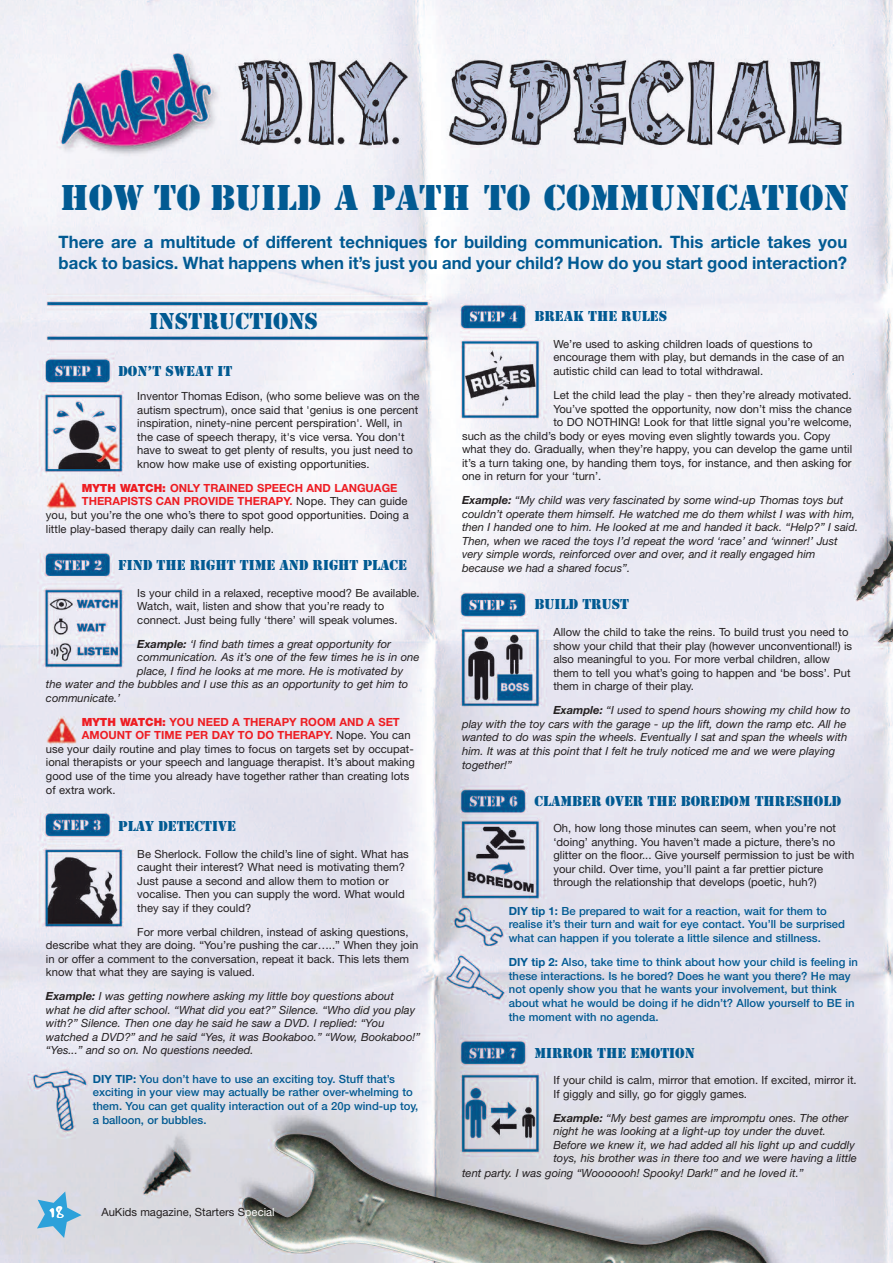
<style>
.page{position:relative;width:893px;height:1263px;background:#fff}
.page>*{position:absolute;margin:0;border:0;box-sizing:border-box;transform-origin:0 0}
.t1{font:37.5px "Stencil";color:#015a92}
.t2{font:24px "Stencil";color:#015a92}
.t3{font:18.6px "Airstream ITC";color:#fff}
.t4{font:700 17.1px/20.5px "Helvetica Neue LT";color:#015a92}
.t5{font:15px "Stencil";color:#015a92}
.t6{font:11.25px/13.5px "Helvetica Neue LT";color:#231f20}
.t7{font:italic 11.25px/13.6px "Helvetica Neue LT";color:#231f20}
.t8{font:500 11.25px/13.6px "Helvetica Neue LT";color:#015a92}
.t9{font:700 11.25px "Helvetica Neue LT";color:#ee1d23}
.s1{font-weight:900}
.s2{font-weight:400;color:#231f20}
.s3{font-weight:700}
.s4{color:#fff}
</style>
<div class="page">
<img style="left:0;top:0;width:893px;height:1263px">
<svg style="left:37px;top:1191px;width:45px;height:47px;background:#91c2de"></svg>
<img style="left:243px;top:1133px;width:528px;height:130px">
<img style="left:856px;top:540px;width:37px;height:60px">
<img style="left:878px;top:626px;width:15px;height:16px">
<h1 class="t1" style="left:60px;top:175px;width:790px">HOW TO BUILD A PATH TO COMMUNICATION</h1>
<h3 class="t4" style="left:59px;top:233px;width:790px">There are a multitude of different techniques for building communication. This article takes you back to basics. What happens when it’s just you and your child? How do you start good interaction?</h3>
<h2 class="t2" style="left:149px;top:306px;width:170px">INSTRUCTIONS</h2>
<h3 class="t5" style="left:118px;top:362px;width:116px">DON’T SWEAT IT</h3>
<p class="t6" style="left:137px;top:390px;width:284px">Inventor Thomas Edison, (who some believe was on the autism spectrum), once said that 'genius is one percent inspiration, ninety-nine percent perspiration'. Well, in the case of speech therapy, it's vice versa. You don't have to sweat to get plenty of results, you just need to know how make use of existing opportunities.</p>
<p class="t9" style="left:82px;top:484px;width:317px"><span class="s1">MYTH WATCH:</span> ONLY TRAINED SPEECH AND LANGUAGE</p>
<p class="t9" style="left:82px;top:497px;width:327px">THERAPISTS CAN PROVIDE THERAPY. <span class="s2">Nope. They can guide</span></p>
<p class="t6" style="left:46px;top:509px;width:364px">you, but you’re the one who’s there to spot good opportunities. Doing a</p>
<p class="t6" style="left:46px;top:523px;width:229px">little play-based therapy daily can really help.</p>
<h3 class="t5" style="left:118px;top:556px;width:290px">FIND THE RIGHT TIME AND RIGHT PLACE</h3>
<p class="t6" style="left:137px;top:587px;width:284px">Is your child in a relaxed, receptive mood? Be available.<br>Watch, wait, listen and show that you’re ready to connect. Just being fully ‘there’ will speak volumes.</p>
<p class="t7" style="left:137px;top:638px;width:255px"><span class="s3">Example:</span> ‘I find bath times a great opportunity for</p>
<p class="t7" style="left:137px;top:651px;width:284px">communication. As it’s one of the few times he is in one</p>
<p class="t7" style="left:137px;top:665px;width:268px">place, I find he looks at me more. He is motivated by</p>
<p class="t7" style="left:46px;top:678px;width:364px">the water and the bubbles and I use this as an opportunity to get him to</p>
<p class="t7" style="left:46px;top:692px;width:76px">communicate.’</p>
<p class="t9" style="left:82px;top:718px;width:320px"><span class="s1">MYTH WATCH:</span> YOU NEED A THERAPY ROOM AND A SET</p>
<p class="t9" style="left:82px;top:731px;width:330px">AMOUNT OF TIME PER DAY TO DO THERAPY. <span class="s2">Nope. You can</span></p>
<p class="t6" style="left:46px;top:743px;width:369px">use your daily routine and play times to focus on targets set by occupat-</p>
<p class="t6" style="left:46px;top:757px;width:370px">ional therapists or your speech and language therapist. It’s about making</p>
<p class="t6" style="left:46px;top:770px;width:365px">good use of the time you already have together rather than creating lots</p>
<p class="t6" style="left:46px;top:784px;width:71px">of extra work.</p>
<h3 class="t5" style="left:118px;top:817px;width:119px">PLAY DETECTIVE</h3>
<p class="t6" style="left:137px;top:848px;width:273px">Be Sherlock. Follow the child’s line of sight. What has caught their interest? What need is motivating them?<br>Just pause a second and allow them to motion or vocalise. Then you can supply the word. What would they say if they could?</p>
<p class="t6" style="left:46px;top:926px;width:374px;text-indent:91px">For more verbal children, instead of asking questions, describe what they are doing. “You’re pushing the car…..” When they join in or offer a comment to the conversation, repeat it back. This lets them know that what they are saying is valued.</p>
<p class="t7" style="left:46px;top:991px;width:376px"><span class="s3">Example:</span> I was getting nowhere asking my little boy questions about what he did after school. “What did you eat?” Silence. “Who did you play with?” Silence. Then one day he said he saw a DVD. I replied: “You watched a DVD?” and he said “Yes, it was Bookaboo.” “Wow, Bookaboo!” “Yes...” and so on. No questions needed.</p>
<p class="t8" style="left:93px;top:1073px;width:327px"><span class="s3">DIY TIP:</span> You don’t have to use an exciting toy. Stuff that’s exciting in your view may actually be rather over-whelming to them. You can get quality interaction out of a 20p wind-up toy, a balloon, or bubbles.</p>
<h3 class="t3" style="left:50px;top:1204px;width:15px">18</h3>
<p class="t6" style="left:101px;top:1206px;width:175px">AuKids magazine, Starters S<span class="s4">pecial</span></p>
<h3 class="t5" style="left:534px;top:307px;width:134px">BREAK THE RULES</h3>
<p class="t6" style="left:553px;top:338px;width:292px">We’re used to asking children loads of questions to encourage them with play, but demands in the case of an autistic child can lead to total withdrawal.</p>
<p class="t6" style="left:553px;top:389px;width:300px">Let the child lead the play - then they’re already motivated.</p>
<p class="t6" style="left:553px;top:403px;width:300px">You’ve spotted the opportunity, now don’t miss the chance</p>
<p class="t6" style="left:553px;top:416px;width:300px">to DO NOTHING! Look for that little signal you’re welcome,</p>
<p class="t6" style="left:462px;top:430px;width:370px">such as the child’s body or eyes moving even slightly towards you. Copy</p>
<p class="t6" style="left:462px;top:443px;width:392px">what they do. Gradually, when they’re happy, you can develop the game until</p>
<p class="t6" style="left:462px;top:457px;width:391px">it’s a turn taking one, by handing them toys, for instance, and then asking for</p>
<p class="t6" style="left:462px;top:470px;width:141px">one in return for your ‘turn’.</p>
<p class="t7" style="left:462px;top:494px;width:398px"><span class="s3">Example:</span> “My child was very fascinated by some wind-up Thomas toys but couldn’t operate them himself. He watched me do them whilst I was with him, then I handed one to him. He looked at me and handed it back. “Help?” I said.<br>Then, when we raced the toys I’d repeat the word ‘race’ and ‘winner!’ Just very simple words, reinforced over and over, and it really engaged him because we had a shared focus”.</p>
<h3 class="t5" style="left:534px;top:595px;width:96px">BUILD TRUST</h3>
<p class="t6" style="left:553px;top:626px;width:300px">Allow the child to take the reins. To build trust you need to show your child that their play (however unconventional!) is also meaningful to you. For more verbal children, allow them to tell you what’s going to happen and ‘be boss’. Put them in charge of their play.</p>
<p class="t7" style="left:462px;top:704px;width:390px;text-indent:91px"><span class="s3">Example:</span> “I used to spend hours showing my child how to play with the toy cars with the garage - up the lift, down the ramp etc. All he wanted to do was spin the wheels. Eventually I sat and span the wheels with him. It was at this point that I felt he truly noticed me and we were playing together!”</p>
<h3 class="t5" style="left:534px;top:792px;width:308px">CLAMBER OVER THE BOREDOM THRESHOLD</h3>
<p class="t6" style="left:553px;top:823px;width:302px">Oh, how long those minutes can seem, when you’re not ‘doing’ anything. You haven’t made a picture, there’s no glitter on the floor... Give yourself permission to just be with your child. Over time, you’ll paint a far prettier picture through the relationship that develops (poetic, huh?)</p>
<p class="t8" style="left:509px;top:905px;width:338px"><span class="s3">DIY tip 1:</span> Be prepared to wait for a reaction, wait for them to realise it’s their turn and wait for eye contact. You’ll be surprised what can happen if you tolerate a little silence and stillness.</p>
<p class="t8" style="left:509px;top:956px;width:351px"><span class="s3">DIY tip 2:</span> Also, take time to think about how your child is feeling in these interactions. Is he bored? Does he want you there? He may not openly show you that he wants your involvement, but think about what he would be doing if he didn’t? Allow yourself to BE in the moment with no agenda.</p>
<h3 class="t5" style="left:534px;top:1044px;width:162px">MIRROR THE EMOTION</h3>
<p class="t6" style="left:553px;top:1075px;width:305px">If your child is calm, mirror that emotion. If excited, mirror it.<br>If giggly and silly, go for giggly games.</p>
<p class="t7" style="left:553px;top:1112px;width:296px"><span class="s3">Example:</span> “My best games are impromptu ones. The other</p>
<p class="t7" style="left:553px;top:1126px;width:274px">night he was looking at a light-up toy under the duvet.</p>
<p class="t7" style="left:553px;top:1139px;width:303px">Before we knew it, we had added all his light up and cuddly</p>
<p class="t7" style="left:553px;top:1153px;width:305px">toys, his brother was in there too and we were having a little</p>
<p class="t7" style="left:462px;top:1167px;width:343px">tent party. I was going “Wooooooh! Spooky! Dark!” and he loved it.”</p>
</div>
